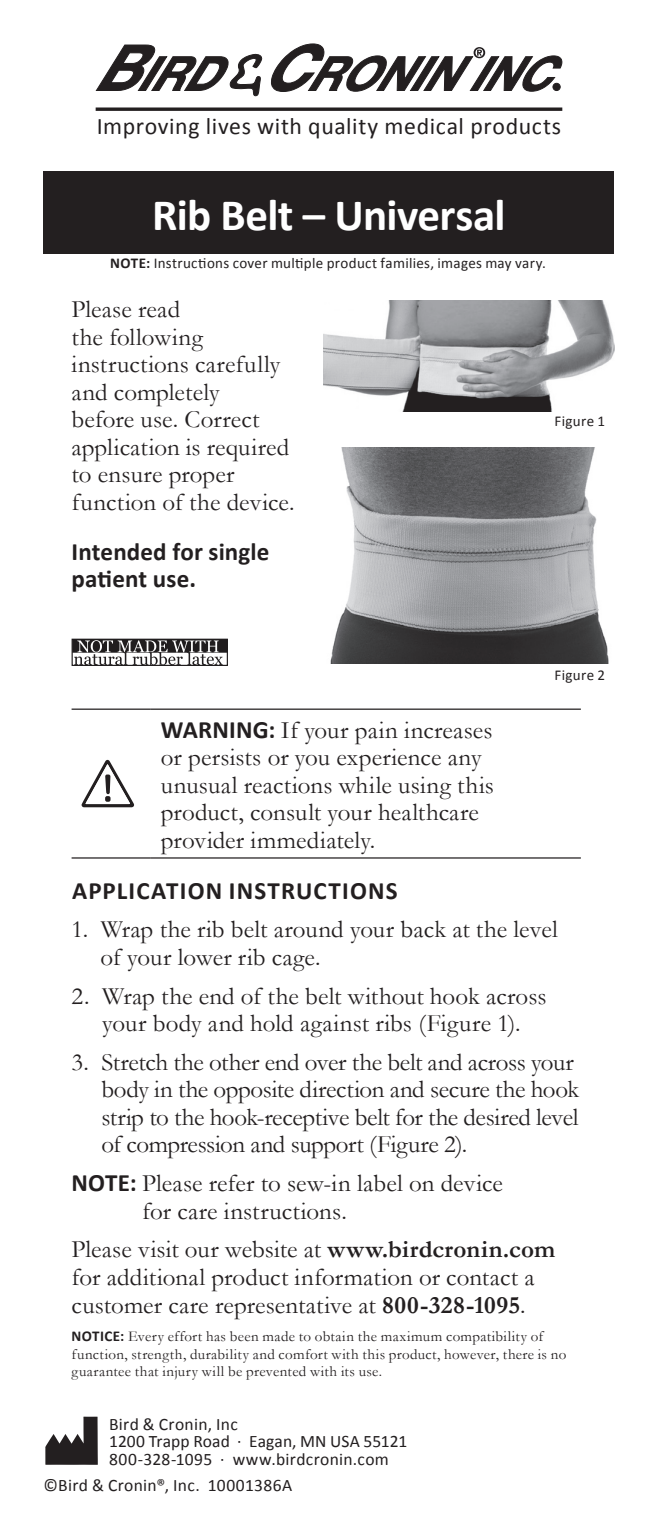
<style>
.page{position:relative;width:660px;height:1529px;background:#fff}
.page>*{position:absolute;margin:0;border:0;box-sizing:border-box;transform-origin:0 0}
.t1{font:700 45px "Calibri";letter-spacing:-.015em;color:#fff}
.t2{font:25px/27.5px "Garamond";color:#231f20}
.t3{font:700 25px/27.5px "Calibri";letter-spacing:.01em;color:#231f20}
.t4{font:700 25px "Calibri";letter-spacing:.045em;color:#231f20}
.t5{font:23.75px "Calibri";letter-spacing:.025em;color:#231f20}
.t6{font:17.5px/17.5px "Calibri";letter-spacing:.015em;color:#231f20}
.t7{font:15px/17.5px "Garamond";letter-spacing:.025em;color:#231f20}
.t8{font:15px "Calibri";letter-spacing:.02em;color:#231f20}
.s1{font-weight:700}
.s2{font-family:"Calibri";font-weight:700}
</style>
<div class="page">
<div style="left:72px;top:638px;width:156px;height:28px;border:1px solid #201d1e"></div>
<div style="left:73px;top:640px;width:154px;height:12px;background:#201d1e"></div>
<div style="left:72px;top:639px;width:156px;height:14px;border:1px solid #201d1e"></div>
<svg style="left:74px;top:640px;width:149px;height:25px"></svg>
<hr style="left:72px;top:708px;width:79px;height:2px;background:#231f20">
<hr style="left:151px;top:708px;width:429px;height:2px;background:#231f20">
<hr style="left:72px;top:857px;width:79px;height:1px;background:#231f20">
<hr style="left:151px;top:857px;width:429px;height:1px;background:#231f20">
<svg style="left:82px;top:759px;width:52px;height:48px"></svg>
<img style="left:330px;top:447px;width:279px;height:216px">
<img style="left:323px;top:301px;width:291px;height:111px">
<svg style="left:45px;top:1416px;width:53px;height:48px"></svg>
<svg style="left:271px;top:44px;width:291px;height:48px"></svg>
<svg style="left:96px;top:44px;width:166px;height:52px"></svg>
<div style="left:552px;top:83px;width:8px;height:8px;background:#231f20;border-radius:50%"></div>
<div style="left:552px;top:83px;width:8px;height:8px;border:1px solid #231f20;border-radius:50%"></div>
<svg style="left:96px;top:107px;width:466px;height:4px;background:#434041"></svg>
<div style="left:44px;top:171px;width:570px;height:83px;background:#231f20"></div>
<p class="t5" style="left:97px;top:111px;width:466px">Improving lives with quality medical products</p>
<h1 class="t1" style="left:152px;top:186px;width:355px">Rib Belt – Universal</h1>
<p class="t8" style="left:110px;top:254px;width:437px"><span class="s1">NOTE:</span> Instructions cover multiple product families, images may vary.</p>
<p class="t2" style="left:72px;top:295px;width:224px">Please read<br>the following instructions carefully and completely<br>before use. Correct application is required to ensure proper function of the device.</p>
<p class="t3" style="left:72px;top:538px;width:199px">Intended for single patient use.</p>
<p class="t8" style="left:554px;top:412px;width:52px">Figure 1</p>
<p class="t8" style="left:554px;top:665px;width:52px">Figure 2</p>
<p class="t2" style="left:161px;top:716px;width:334px"><span class="s2">WARNING:</span> If your pain increases or persists or you experience any unusual reactions while using this product, consult your healthcare provider immediately.</p>
<p class="t4" style="left:72px;top:874px;width:327px">APPLICATION INSTRUCTIONS</p>
<p class="t2" style="left:101px;top:915px;width:458px;text-indent:-29px">1. Wrap the rib belt around your back at the level of your lower rib cage.</p>
<p class="t2" style="left:72px;top:981px;width:476px;text-align:center">2. Wrap the end of the belt without hook across your body and hold against ribs (Figure 1).</p>
<p class="t2" style="left:101px;top:1048px;width:479px;text-indent:-30px">3. Stretch the other end over the belt and across your body in the opposite direction and secure the hook strip to the hook-receptive belt for the desired level of compression and support (Figure 2).</p>
<p class="t2" style="left:142px;top:1169px;width:362px;text-indent:-71px"><span class="s2">NOTE:</span> Please refer to sew-in label on device for care instructions.</p>
<p class="t2" style="left:71px;top:1235px;width:485px">Please visit our website at <span class="s1">www.birdcronin.com </span>for additional product information or contact a customer care representative at <span class="s1">800-328-1095</span>.</p>
<p class="t7" style="left:72px;top:1327px;width:496px"><span class="s2">NOTICE:</span> Every effort has been made to obtain the maximum compatibility of function, strength, durability and comfort with this product, however, there is no guarantee that injury will be prevented with its use.</p>
<p class="t6" style="left:109px;top:1415px;width:299px">Bird &amp; Cronin, Inc<br>1200 Trapp Road · Eagan, MN USA 55121<br>800-328-1095 · www.birdcronin.com</p>
<p class="t6" style="left:44px;top:1476px;width:250px">©Bird &amp; Cronin®, Inc. 10001386A</p>
</div>
